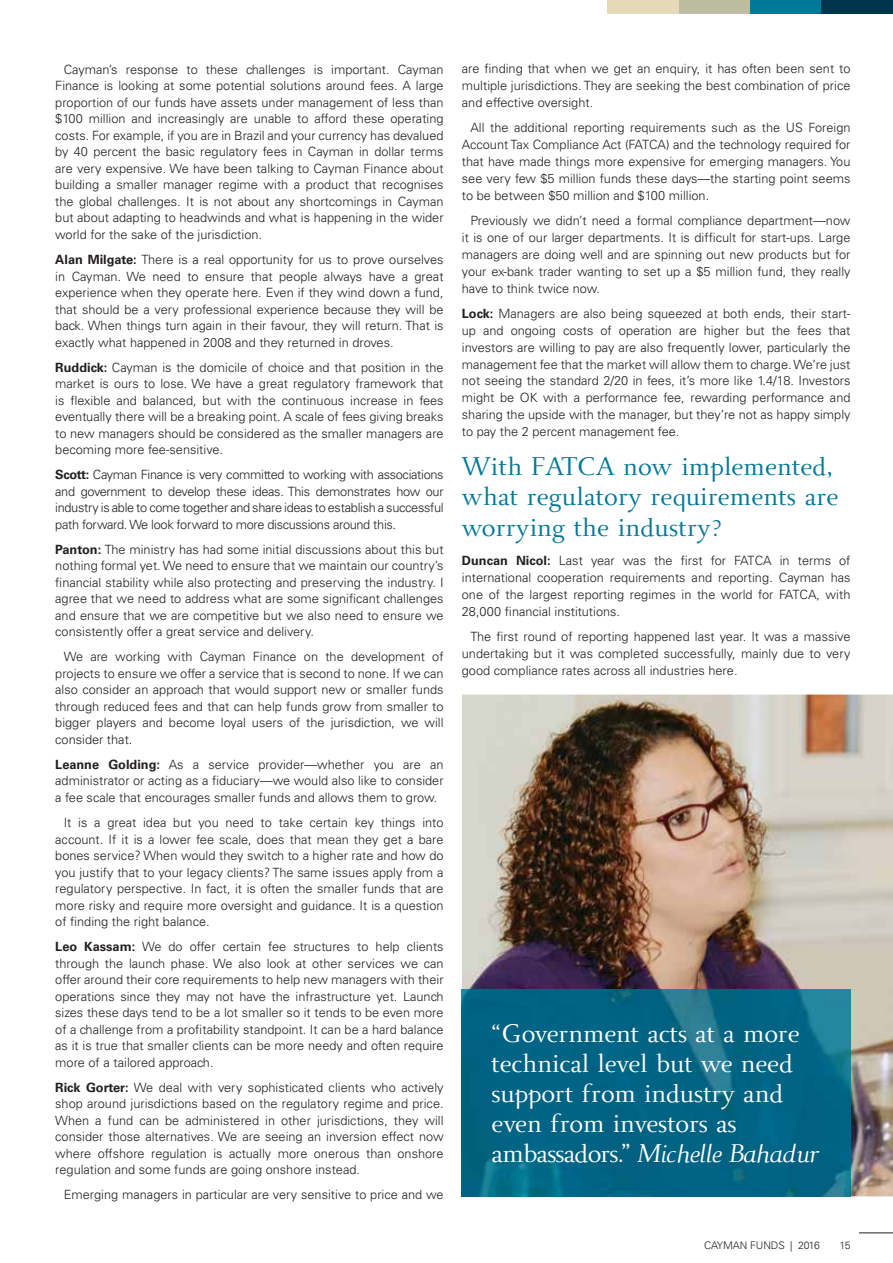
<style>
.page{position:relative;width:893px;height:1263px;background:#fff}
.page>*{position:absolute;margin:0;border:0;box-sizing:border-box;transform-origin:0 0}
.t1{font:27px/30px "Beln";letter-spacing:-.01em;color:#fff}
.t2{font:27px/30.3px "Beln";color:#007897}
.t3{font:300 12.75px/16.5px "Univers";color:#231f20;text-align:justify}
.t4{font:300 10.5px "Univers";letter-spacing:-.01em;color:#231f20}
.s1{font-weight:700}
.s2{font-style:italic}
</style>
<div class="page">
<div style="left:607px;top:0;width:71px;height:13px;background:#e5d9b8"></div>
<div style="left:678px;top:0;width:72px;height:13px;background:#bcbca1"></div>
<div style="left:750px;top:0;width:72px;height:13px;background:#007897"></div>
<div style="left:821px;top:0;width:72px;height:13px;background:#00354d"></div>
<hr style="left:859px;top:1232px;width:34px;height:1px;background:#231f20">
<img style="left:462px;top:694px;width:431px;height:502px">
<img style="left:462px;top:989px;width:388px;height:207px">
<p class="t3" style="left:55px;top:62px;width:390px;text-indent:9px">Cayman’s response to these challenges is important. Cayman Finance is looking at some potential solutions around fees. A large proportion of our funds have assets under management of less than $100 million and increasingly are unable to afford these operating costs. For example, if you are in Brazil and your currency has devalued by 40 percent the basic regulatory fees in Cayman in dollar terms are very expensive. We have been talking to Cayman Finance about building a smaller manager regime with a product that recognises the global challenges. It is not about any shortcomings in Cayman but about adapting to headwinds and what is happening in the wider world for the sake of the jurisdiction.</p>
<p class="t3" style="left:55px;top:252px;width:390px"><span class="s1">Alan Milgate:</span> There is a real opportunity for us to prove ourselves in Cayman. We need to ensure that people always have a great experience when they operate here. Even if they wind down a fund, that should be a very professional experience because they will be back. When things turn again in their favour, they will return. That is exactly what happened in 2008 and they returned in droves.</p>
<p class="t3" style="left:55px;top:360px;width:390px"><span class="s1">Ruddick:</span> Cayman is the domicile of choice and that position in the market is ours to lose. We have a great regulatory framework that is flexible and balanced, but with the continuous increase in fees eventually there will be a breaking point. A scale of fees giving breaks to new managers should be considered as the smaller managers are becoming more fee-sensitive.</p>
<p class="t3" style="left:55px;top:468px;width:390px"><span class="s1">Scott:</span> Cayman Finance is very committed to working with associations and government to develop these ideas. This demonstrates how our industry is able to come together and share ideas to establish a successful path forward. We look forward to more discussions around this.</p>
<p class="t3" style="left:55px;top:542px;width:390px"><span class="s1">Panton:</span> The ministry has had some initial discussions about this but nothing formal yet. We need to ensure that we maintain our country’s financial stability while also protecting and preserving the industry. I agree that we need to address what are some significant challenges and ensure that we are competitive but we also need to ensure we consistently offer a great service and delivery.</p>
<p class="t3" style="left:55px;top:650px;width:390px;text-indent:9px">We are working with Cayman Finance on the development of projects to ensure we offer a service that is second to none. If we can also consider an approach that would support new or smaller funds through reduced fees and that can help funds grow from smaller to bigger players and become loyal users of the jurisdiction, we will consider that.</p>
<p class="t3" style="left:55px;top:757px;width:390px"><span class="s1">Leanne Golding:</span> As a service provider—whether you are an administrator or acting as a fiduciary—we would also like to consider a fee scale that encourages smaller funds and allows them to grow.</p>
<p class="t3" style="left:55px;top:815px;width:390px;text-indent:9px">It is a great idea but you need to take certain key things into account. If it is a lower fee scale, does that mean they get a bare bones service? When would they switch to a higher rate and how do you justify that to your legacy clients? The same issues apply from a regulatory perspective. In fact, it is often the smaller funds that are more risky and require more oversight and guidance. It is a question of finding the right balance.</p>
<p class="t3" style="left:55px;top:939px;width:390px"><span class="s1">Leo Kassam:</span> We do offer certain fee structures to help clients through the launch phase. We also look at other services we can offer around their core requirements to help new managers with their operations since they may not have the infrastructure yet. Launch sizes these days tend to be a lot smaller so it tends to be even more of a challenge from a profitability standpoint. It can be a hard balance as it is true that smaller clients can be more needy and often require more of a tailored approach.</p>
<p class="t3" style="left:55px;top:1080px;width:390px"><span class="s1">Rick Gorter:</span> We deal with very sophisticated clients who actively shop around jurisdictions based on the regulatory regime and price.<br>When a fund can be administered in other jurisdictions, they will consider those alternatives. We are seeing an inversion effect now where offshore regulation is actually more onerous than onshore regulation and some funds are going onshore instead.</p>
<p class="t3" style="left:64px;top:1187px;width:381px">Emerging managers in particular are very sensitive to price and we</p>
<p class="t3" style="left:462px;top:61px;width:390px">are finding that when we get an enquiry, it has often been sent to multiple jurisdictions. They are seeking the best combination of price and effective oversight.</p>
<p class="t3" style="left:462px;top:120px;width:390px;text-indent:9px">All the additional reporting requirements such as the US Foreign Account Tax Compliance Act (FATCA) and the technology required for that have made things more expensive for emerging managers. You see very few $5 million funds these days—the starting point seems to be between $50 million and $100 million.</p>
<p class="t3" style="left:462px;top:213px;width:390px;text-indent:9px">Previously we didn’t need a formal compliance department—now it is one of our larger departments. It is difficult for start-ups. Large managers are doing well and are spinning out new products but for your ex-bank trader wanting to set up a $5 million fund, they really have to think twice now.</p>
<p class="t3" style="left:462px;top:306px;width:390px"><span class="s1">Lock:</span> Managers are also being squeezed at both ends, their start&shy;up and ongoing costs of operation are higher but the fees that investors are willing to pay are also frequently lower, particularly the management fee that the market will allow them to charge. We’re just not seeing the standard 2/20 in fees, it’s more like 1.4/18. Investors might be OK with a performance fee, rewarding performance and sharing the upside with the manager, but they’re not as happy simply to pay the 2 percent management fee.</p>
<h1 class="t2" style="left:462px;top:453px;width:378px">With FATCA now implemented, what regulatory requirements are worrying the industry?</h1>
<p class="t3" style="left:462px;top:553px;width:390px"><span class="s1">Duncan Nicol:</span> Last year was the first for FATCA in terms of international cooperation requirements and reporting. Cayman has one of the largest reporting regimes in the world for FATCA, with 28,000 financial institutions.</p>
<p class="t3" style="left:462px;top:629px;width:390px;text-indent:9px">The first round of reporting happened last year. It was a massive undertaking but it was completed successfully, mainly due to very good compliance rates across all industries here.</p>
<h1 class="t1" style="left:492px;top:1020px;width:329px">“Government acts at a more technical level but we need support from industry and even from investors as ambassadors.” <span class="s2">Michelle Bahadur</span></h1>
<p class="t4" style="left:704px;top:1242px;width:117px">CAYMAN FUNDS | 2016</p>
<p class="t4" style="left:839px;top:1242px;width:13px">15</p>
</div>
